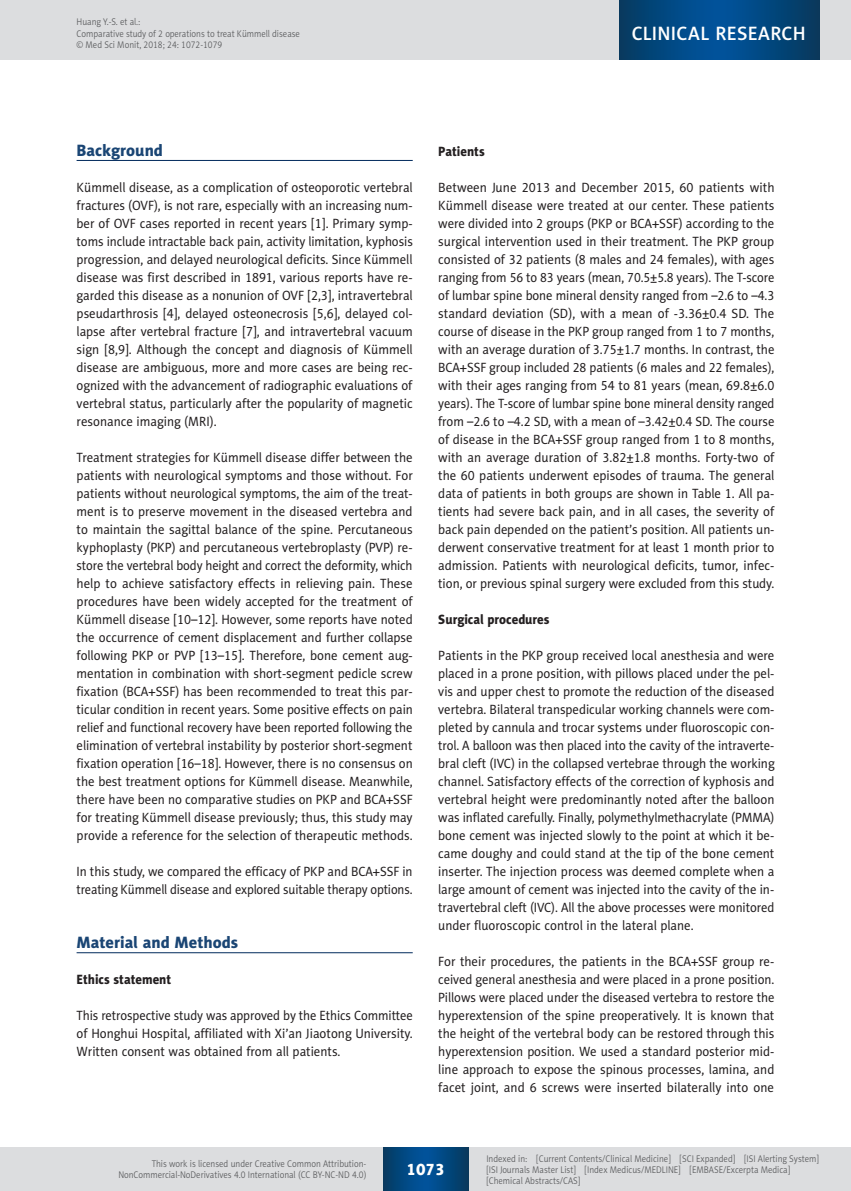
<style>
.page{position:relative;width:851px;height:1191px;background:#fff}
.page>*{position:absolute;margin:0;border:0;box-sizing:border-box;transform-origin:0 0}
.t1{font:19.5px "Naomi Sans EFN Medium";letter-spacing:.015em;color:#fff}
.MSM_Headline_1{font:16.5px "Naomi Sans EFN Heavy";color:#1a4574}
.t2{font:16.5px "Naomi Sans EFN Heavy";color:#fff}
.MSM_Body{font:13.5px/18px "Naomi Sans EFN";color:#231f20;text-align:justify;scale:.95 1}
.MSM_Body-2{font:13.5px/18px "Naomi Sans EFN";color:#231f20;text-align:justify;scale:.96 1}
.MSM_Body-3{font:13.5px/18px "Naomi Sans EFN";color:#231f20;text-align:justify;scale:.93 1}
.MSM_Body-4{font:13.5px/18px "Naomi Sans EFN";color:#231f20;scale:.94 1}
.MSM_Headline_2{font:13.5px "Naomi Sans EFN Heavy";color:#231f20;scale:.95 1}
.MSM_pagina_zywa{font:9.75px/11.2px "Naomi Sans EFN Light";color:#57585a;scale:.9 1}
.MSM_pagina_sygnatura{font:9.75px "Naomi Sans EFN Light";color:#57585a;scale:.9 1}
</style>
<div class="page">
<hr style="left:77px;top:160px;width:335px;height:1px;background:#00295c">
<hr style="left:77px;top:952px;width:335px;height:1px;background:#00295c">
<div style="left:0;top:1148px;width:850px;height:43px;background:#dcdddf"></div>
<svg style="left:383px;top:1147px;width:85px;height:43px;background:#02477e"></svg>
<div style="left:0;top:0;width:850px;height:60px;background:#dcdddf"></div>
<svg style="left:619px;top:0;width:200px;height:60px;background:#02477e"></svg>
<p class="MSM_pagina_zywa" style="left:77px;top:16px;width:72px">Huang Y.-S. et al.:</p>
<p class="MSM_pagina_zywa" style="left:77px;top:28px;width:250px">Comparative study of 2 operations to treat Kümmell disease</p>
<p class="MSM_pagina_sygnatura" style="left:77px;top:39px;width:163px">© Med Sci Monit, 2018; 24: 1072-1079</p>
<h1 class="t1" style="left:631px;top:22px;width:175px">CLINICAL RESEARCH</h1>
<p class="MSM_Headline_1" style="left:77px;top:140px;width:88px">Background</p>
<p class="MSM_Body" style="left:77px;top:178px;width:355px">Kümmell disease, as a complication of osteoporotic vertebral fractures (OVF), is not rare, especially with an increasing num&shy;ber of OVF cases reported in recent years [1]. Primary symp&shy;toms include intractable back pain, activity limitation, kyphosis progression, and delayed neurological deficits. Since Kümmell disease was first described in 1891, various reports have re&shy;garded this disease as a nonunion of OVF [2,3], intravertebral pseudarthrosis [4], delayed osteonecrosis [5,6], delayed col&shy;lapse after vertebral fracture [7], and intravertebral vacuum sign [8,9]. Although the concept and diagnosis of Kümmell disease are ambiguous, more and more cases are being rec&shy;ognized with the advancement of radiographic evaluations of vertebral status, particularly after the popularity of magnetic resonance imaging (MRI).</p>
<p class="MSM_Body" style="left:77px;top:448px;width:355px">Treatment strategies for Kümmell disease differ between the patients with neurological symptoms and those without. For patients without neurological symptoms, the aim of the treat&shy;ment is to preserve movement in the diseased vertebra and to maintain the sagittal balance of the spine. Percutaneous kyphoplasty (PKP) and percutaneous vertebroplasty (PVP) re&shy;store the vertebral body height and correct the deformity, which help to achieve satisfactory effects in relieving pain. These procedures have been widely accepted for the treatment of Kümmell disease [10–12]. However, some reports have noted the occurrence of cement displacement and further collapse following PKP or PVP [13–15]. Therefore, bone cement aug&shy;mentation in combination with short-segment pedicle screw fixation (BCA+SSF) has been recommended to treat this par&shy;ticular condition in recent years. Some positive effects on pain relief and functional recovery have been reported following the elimination of vertebral instability by posterior short-segment fixation operation [16–18]. However, there is no consensus on the best treatment options for Kümmell disease. Meanwhile, there have been no comparative studies on PKP and BCA+SSF for treating Kümmell disease previously; thus, this study may provide a reference for the selection of therapeutic methods.</p>
<p class="MSM_Body-4" style="left:77px;top:862px;width:359px">In this study, we compared the efficacy of PKP and BCA+SSF in treating Kümmell disease and explored suitable therapy options.</p>
<p class="MSM_Headline_1" style="left:77px;top:932px;width:163px">Material and Methods</p>
<p class="MSM_Headline_2" style="left:77px;top:971px;width:101px">Ethics statement</p>
<p class="MSM_Body-3" style="left:77px;top:1006px;width:363px">This retrospective study was approved by the Ethics Committee of Honghui Hospital, affiliated with Xi’an Jiaotong University.<br>Written consent was obtained from all patients.</p>
<p class="MSM_Headline_2" style="left:438px;top:143px;width:50px">Patients</p>
<p class="MSM_Body-2" style="left:438px;top:178px;width:352px">Between June 2013 and December 2015, 60 patients with Kümmell disease were treated at our center. These patients were divided into 2 groups (PKP or BCA+SSF) according to the surgical intervention used in their treatment. The PKP group consisted of 32 patients (8 males and 24 females), with ages ranging from 56 to 83 years (mean, 70.5±5.8 years). The T-score of lumbar spine bone mineral density ranged from –2.6 to –4.3 standard deviation (SD), with a mean of -3.36±0.4 SD. The course of disease in the PKP group ranged from 1 to 7 months, with an average duration of 3.75±1.7 months. In contrast, the BCA+SSF group included 28 patients (6 males and 22 females), with their ages ranging from 54 to 81 years (mean, 69.8±6.0 years). The T-score of lumbar spine bone mineral density ranged from –2.6 to –4.2 SD, with a mean of –3.42±0.4 SD. The course of disease in the BCA+SSF group ranged from 1 to 8 months, with an average duration of 3.82±1.8 months. Forty-two of the 60 patients underwent episodes of trauma. The general data of patients in both groups are shown in Table 1. All pa&shy;tients had severe back pain, and in all cases, the severity of back pain depended on the patient’s position. All patients un&shy;derwent conservative treatment for at least 1 month prior to admission. Patients with neurological deficits, tumor, infec&shy;tion, or previous spinal surgery were excluded from this study.</p>
<p class="MSM_Headline_2" style="left:438px;top:611px;width:119px">Surgical procedures</p>
<p class="MSM_Body" style="left:438px;top:646px;width:355px">Patients in the PKP group received local anesthesia and were placed in a prone position, with pillows placed under the pel&shy;vis and upper chest to promote the reduction of the diseased vertebra. Bilateral transpedicular working channels were com&shy;pleted by cannula and trocar systems under fluoroscopic con&shy;trol. A balloon was then placed into the cavity of the intraverte&shy;bral cleft (IVC) in the collapsed vertebrae through the working channel. Satisfactory effects of the correction of kyphosis and vertebral height were predominantly noted after the balloon was inflated carefully. Finally, polymethylmethacrylate (PMMA) bone cement was injected slowly to the point at which it be&shy;came doughy and could stand at the tip of the bone cement inserter. The injection process was deemed complete when a large amount of cement was injected into the cavity of the in&shy;travertebral cleft (IVC). All the above processes were monitored under fluoroscopic control in the lateral plane.</p>
<p class="MSM_Body" style="left:438px;top:952px;width:355px">For their procedures, the patients in the BCA+SSF group re&shy;ceived general anesthesia and were placed in a prone position.<br>Pillows were placed under the diseased vertebra to restore the hyperextension of the spine preoperatively. It is known that the height of the vertebral body can be restored through this hyperextension position. We used a standard posterior mid&shy;line approach to expose the spinous processes, lamina, and facet joint, and 6 screws were inserted bilaterally into one</p>
<p class="MSM_pagina_zywa" style="left:118px;top:1158px;width:277px;text-align:right">This work is licensed under Creative Common Attribution-<br>NonCommercial-NoDerivatives 4.0 International (CC BY-NC-ND 4.0)</p>
<p class="t2" style="left:406px;top:1159px;width:40px">1073</p>
<p class="MSM_pagina_zywa" style="left:486px;top:1152px;width:371px">Indexed in: [Current Contents/Clinical Medicine] [SCI Expanded] [ISI Alerting System] [ISI Journals Master List] [Index Medicus/MEDLINE] [EMBASE/Excerpta Medica] [Chemical Abstracts/CAS]</p>
</div>
